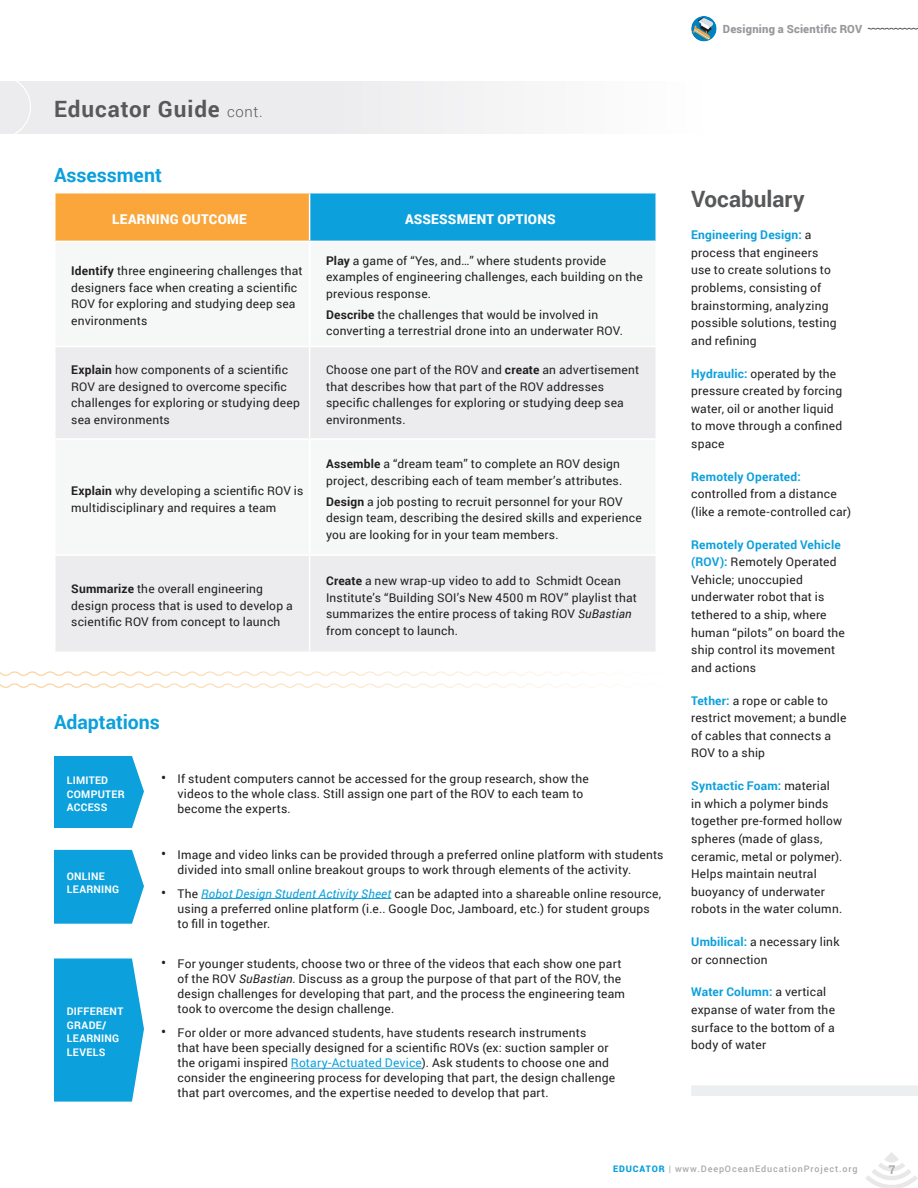
<style>
.page{position:relative;width:918px;height:1188px;background:#fff}
.page>*{position:absolute;margin:0;border:0;box-sizing:border-box;transform-origin:0 0}
.Body_Copy{font:700 22.5px "Roboto";letter-spacing:.035em;color:#57585a}
.Body_Copy-2{font:700 22.5px "Roboto";color:#57585a}
.Body_copy{font:700 19.5px "Roboto";color:#0ca0dc}
.t1{font:900 13.5px "Roboto";letter-spacing:.015em;color:#fff}
.Body_Copy-3{font:12px/17.7px "Roboto";letter-spacing:.015em;color:#231f20}
.t2{font:700 12px "Roboto Slab";color:#a8a9ad}
.Body_copy-2{font:900 11.25px "Roboto";letter-spacing:.02em;color:#97999c}
.t3{font:700 10.5px/13.5px "Roboto";letter-spacing:.025em;color:#fff}
.t4{font:500 9px "Roboto";letter-spacing:.1em;color:#a8a9ad}
.s1{font-weight:300;font-size:15px}
.s2{font-weight:700}
.s3{font-style:italic}
.s4{font-size:15px}
.s5{font-style:italic;color:#0ca0dc}
.s6{color:#0ca0dc}
.s7{font-weight:700;color:#0ca0dc}
.s8{font-weight:900;color:#0ca0dc}
</style>
<div class="page">
<div style="left:0;top:81px;width:702px;height:53px;background:#ececee"></div>
<svg style="left:15px;top:81px;width:16px;height:53px"></svg>
<div style="left:55px;top:193px;width:255px;height:48px;background:#faa63b"></div>
<div style="left:310px;top:193px;width:346px;height:48px;background:#0ca0dc"></div>
<svg style="left:56px;top:347px;width:599px;height:304px;fill:#ececee"></svg>
<hr style="left:54px;top:193px;width:2px;height:48px;background:#fff">
<hr style="left:309px;top:193px;width:1px;height:48px;background:#fff">
<hr style="left:309px;top:347px;width:1px;height:91px;background:#fff">
<hr style="left:54px;top:438px;width:256px;height:2px;background:#fff">
<hr style="left:310px;top:438px;width:347px;height:2px;background:#fff">
<hr style="left:309px;top:440px;width:1px;height:114px;background:#fff">
<hr style="left:54px;top:554px;width:256px;height:2px;background:#fff">
<hr style="left:310px;top:554px;width:347px;height:2px;background:#fff">
<hr style="left:309px;top:556px;width:1px;height:95px;background:#fff">
<svg style="left:0;top:671px;width:607px;height:17px"></svg>
<svg style="left:865px;top:1152px;width:53px;height:36px"></svg>
<svg style="left:867px;top:28px;width:51px;height:2px"></svg>
<svg style="left:691px;top:16px;width:26px;height:25px"></svg>
<svg style="left:54px;top:850px;width:90px;height:74px;background:#1da6de"></svg>
<hr style="left:201px;top:898px;width:190px;height:1px;background:#0ca0dc">
<svg style="left:54px;top:958px;width:90px;height:144px;background:#1aa5de"></svg>
<svg style="left:54px;top:756px;width:90px;height:72px;background:#1ca6de"></svg>
<hr style="left:291px;top:1068px;width:131px;height:1px;background:#0ca0dc">
<div style="left:691px;top:1085px;width:227px;height:11px;background:#eceff0"></div>
<p class="Body_Copy" style="left:54px;top:93px;width:210px">Educator Guide <span class="s1">cont.</span></p>
<p class="Body_copy" style="left:54px;top:162px;width:109px">Assessment</p>
<p class="t1" style="left:112px;top:210px;width:136px">LEARNING OUTCOME</p>
<p class="t1" style="left:405px;top:210px;width:152px">ASSESSMENT OPTIONS</p>
<p class="Body_Copy-3" style="left:71px;top:262px;width:233px;line-height:16.5px"><span class="s2">Identify</span> three engineering challenges that designers face when creating a scientific ROV for exploring and studying deep sea environments</p>
<p class="Body_Copy-3" style="left:326px;top:252px;width:318px;line-height:16.5px"><span class="s2">Play</span> a game of “Yes, and…” where students provide examples of engineering challenges, each building on the previous response.</p>
<p class="Body_Copy-3" style="left:326px;top:306px;width:298px;line-height:16.5px"><span class="s2">Describe</span> the challenges that would be involved in converting a terrestrial drone into an underwater ROV.</p>
<p class="Body_Copy-3" style="left:71px;top:361px;width:230px;line-height:16.5px"><span class="s2">Explain</span> how components of a scientific ROV are designed to overcome specific challenges for exploring or studying deep sea environments</p>
<p class="Body_Copy-3" style="left:326px;top:361px;width:315px;line-height:16.5px">Choose one part of the ROV and <span class="s2">create</span> an advertisement that describes how that part of the ROV addresses specific challenges for exploring or studying deep sea environments.</p>
<p class="Body_Copy-3" style="left:71px;top:482px;width:234px;line-height:16.5px"><span class="s2">Explain</span> why developing a scientific ROV is multidisciplinary and requires a team</p>
<p class="Body_Copy-3" style="left:326px;top:455px;width:298px;line-height:16.5px"><span class="s2">Assemble</span> a “dream team” to complete an ROV design project, describing each of team member’s attributes.</p>
<p class="Body_Copy-3" style="left:326px;top:493px;width:317px;line-height:16.5px"><span class="s2">Design</span> a job posting to recruit personnel for your ROV design team, describing the desired skills and experience you are looking for in your team members.</p>
<p class="Body_Copy-3" style="left:71px;top:580px;width:223px;line-height:16.5px"><span class="s2">Summarize</span> the overall engineering design process that is used to develop a scientific ROV from concept to launch</p>
<p class="Body_Copy-3" style="left:326px;top:572px;width:312px;line-height:16.5px"><span class="s2">Create</span> a new wrap-up video to add to Schmidt Ocean Institute’s “Building SOI’s New 4500 m ROV” playlist that summarizes the entire process of taking ROV <span class="s3">SuBastian </span>from concept to launch.</p>
<p class="Body_copy" style="left:54px;top:708px;width:107px">Adaptations</p>
<p class="t3" style="left:67px;top:773px;width:43px">LIMITED</p>
<p class="t3" style="left:67px;top:787px;width:59px">COMPUTER</p>
<p class="t3" style="left:67px;top:800px;width:42px">ACCESS</p>
<p class="t3" style="left:67px;top:869px;width:39px">ONLINE</p>
<p class="t3" style="left:67px;top:882px;width:54px">LEARNING</p>
<p class="t3" style="left:67px;top:1004px;width:58px">DIFFERENT<br>GRADE/<br>LEARNING<br>LEVELS</p>
<p class="Body_Copy-3" style="left:178px;top:771px;width:413px;line-height:15px;text-indent:-16px"><span class="s4">•</span> If student computers cannot be accessed for the group research, show the videos to the whole class. Still assign one part of the ROV to each team to become the experts.</p>
<p class="Body_Copy-3" style="left:178px;top:846px;width:488px;line-height:15px;text-indent:-16px"><span class="s4">•</span> Image and video links can be provided through a preferred online platform with students divided into small online breakout groups to work through elements of the activity.</p>
<p class="Body_Copy-3" style="left:178px;top:885px;width:485px;line-height:15px;text-indent:-16px"><span class="s4">•</span> The <span class="s5">Robot Design Student Activity Sheet</span> can be adapted into a shareable online resource, using a preferred online platform (i.e.. Google Doc, Jamboard, etc.) for student groups to fill in together.</p>
<p class="Body_Copy-3" style="left:178px;top:956px;width:449px;line-height:15px;text-indent:-16px"><span class="s4">•</span> For younger students, choose two or three of the videos that each show one part of the ROV <span class="s3">SuBastian</span>. Discuss as a group the purpose of that part of the ROV, the design challenges for developing that part, and the process the engineering team took to overcome the design challenge.</p>
<p class="Body_Copy-3" style="left:178px;top:1025px;width:439px;line-height:15px;text-indent:-16px"><span class="s4">•</span> For older or more advanced students, have students research instruments<br>that have been specially designed for a scientific ROVs (ex: suction sampler or the origami inspired <span class="s6">Rotary-Actuated Device</span>). Ask students to choose one and consider the engineering process for developing that part, the design challenge that part overcomes, and the expertise needed to develop that part.</p>
<p class="Body_copy-2" style="left:723px;top:21px;width:141px">Designing a Scientific ROV</p>
<p class="Body_Copy-2" style="left:691px;top:183px;width:115px">Vocabulary</p>
<p class="Body_Copy-3" style="left:691px;top:226px;width:147px"><span class="s7">Engineering Design:</span> a process that engineers use to create solutions to problems, consisting of brainstorming, analyzing possible solutions, testing and refining</p>
<p class="Body_Copy-3" style="left:691px;top:364px;width:153px"><span class="s7">Hydraulic:</span> operated by the pressure created by forcing water, oil or another liquid to move through a confined space</p>
<p class="Body_Copy-3" style="left:691px;top:467px;width:161px"><span class="s7">Remotely Operated: </span>controlled from a distance (like a remote-controlled car)</p>
<p class="Body_Copy-3" style="left:691px;top:535px;width:155px"><span class="s7">Remotely Operated Vehicle (ROV):</span> Remotely Operated<br>Vehicle; unoccupied underwater robot that is tethered to a ship, where human “pilots” on board the ship control its movement and actions</p>
<p class="Body_Copy-3" style="left:691px;top:691px;width:157px"><span class="s7">Tether:</span> a rope or cable to restrict movement; a bundle of cables that connects a<br>ROV to a ship</p>
<p class="Body_Copy-3" style="left:691px;top:776px;width:153px"><span class="s7">Syntactic Foam:</span> material in which a polymer binds together pre-formed hollow spheres (made of glass, ceramic, metal or polymer).<br>Helps maintain neutral buoyancy of underwater robots in the water column.</p>
<p class="Body_Copy-3" style="left:691px;top:932px;width:150px"><span class="s7">Umbilical:</span> a necessary link or connection</p>
<p class="Body_Copy-3" style="left:691px;top:983px;width:145px"><span class="s7">Water Column:</span> a vertical expanse of water from the surface to the bottom of a body of water</p>
<p class="t4" style="left:613px;top:1162px;width:246px"><span class="s8">EDUCATOR</span> | www.DeepOceanEducationProject.org</p>
<p class="t2" style="left:889px;top:1161px;width:8px">7</p>
</div>
